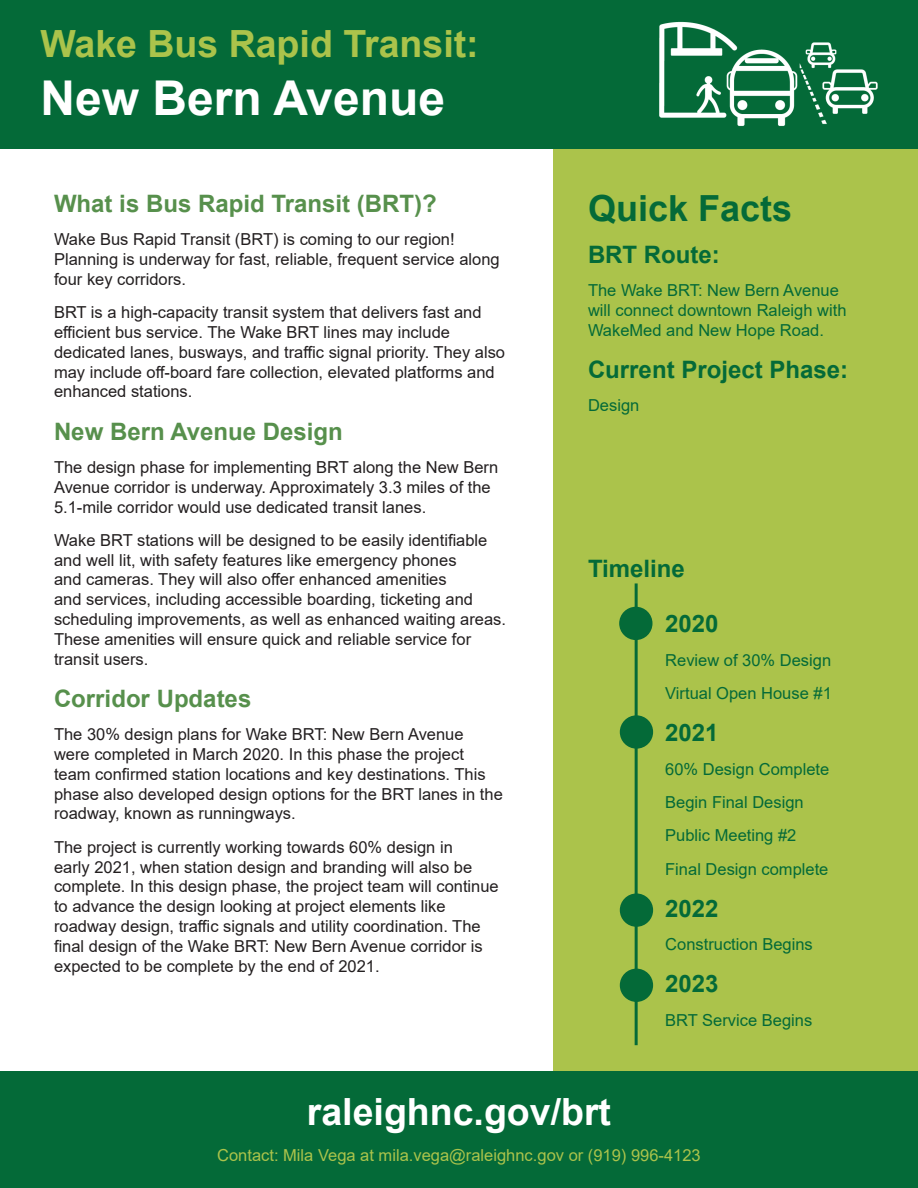
<style>
.page{position:relative;width:918px;height:1188px;background:#fff}
.page>*{position:absolute;margin:0;border:0;box-sizing:border-box;transform-origin:0 0}
.Section{font:700 48px "Arial";color:#fff}
.Section-2{font:700 37.5px "Arial";color:#abc34b}
.t1{font:700 37.5px "Arial";color:#fff}
.t2{font:700 36px "Arial";color:#046a38}
.t3{font:700 24px "Arial";color:#57904c}
.Body{font:700 24px "Arial";color:#046a38}
.Body-2{font:16.5px/19.8px "Arial";color:#231f20}
.Body-3{font:16.5px/19.8px "Arial";color:#046a38}
.t4{font:16.5px "Arial";color:#abc34b}
</style>
<div class="page">
<div style="left:554px;top:0;width:364px;height:1188px;background:#abc34b"></div>
<hr style="left:635px;top:583px;width:3px;height:462px;background:#046a38">
<div style="left:620px;top:608px;width:32px;height:31px;background:#046a38;border-radius:50%"></div>
<div style="left:619px;top:607px;width:33px;height:33px;border:2px solid #046a38;border-radius:50%"></div>
<div style="left:621px;top:716px;width:31px;height:32px;background:#046a38;border-radius:50%"></div>
<div style="left:620px;top:715px;width:33px;height:34px;border:2px solid #046a38;border-radius:50%"></div>
<div style="left:621px;top:894px;width:31px;height:32px;background:#046a38;border-radius:50%"></div>
<div style="left:620px;top:893px;width:33px;height:34px;border:2px solid #046a38;border-radius:50%"></div>
<div style="left:621px;top:969px;width:31px;height:32px;background:#046a38;border-radius:50%"></div>
<div style="left:620px;top:969px;width:33px;height:33px;border:2px solid #046a38;border-radius:50%"></div>
<div style="left:0;top:1071px;width:918px;height:117px;background:#046a38"></div>
<div style="left:0;top:0;width:918px;height:148px;background:#046a38"></div>
<img style="left:640px;top:21px;width:257px;height:128px">
<p class="Section-2" style="left:40px;top:18px;width:440px">Wake Bus Rapid Transit:</p>
<p class="Section" style="left:40px;top:64px;width:406px">New Bern Avenue</p>
<h1 class="t3" style="left:54px;top:187px;width:384px">What is Bus Rapid Transit (BRT)?</h1>
<p class="Body-2" style="left:54px;top:229px;width:447px">Wake Bus Rapid Transit (BRT) is coming to our region!<br>Planning is underway for fast, reliable, frequent service along four key corridors.</p>
<p class="Body-2" style="left:54px;top:302px;width:453px">BRT is a high-capacity transit system that delivers fast and efficient bus service. The Wake BRT lines may include dedicated lanes, busways, and traffic signal priority. They also may include off-board fare collection, elevated platforms and enhanced stations.</p>
<h1 class="t3" style="left:54px;top:414px;width:290px">New Bern Avenue Design</h1>
<p class="Body-2" style="left:54px;top:457px;width:446px">The design phase for implementing BRT along the New Bern<br>Avenue corridor is underway. Approximately 3.3 miles of the<br>5.1-mile corridor would use dedicated transit lanes.</p>
<p class="Body-2" style="left:54px;top:530px;width:454px">Wake BRT stations will be designed to be easily identifiable and well lit, with safety features like emergency phones<br>and cameras. They will also offer enhanced amenities<br>and services, including accessible boarding, ticketing and scheduling improvements, as well as enhanced waiting areas.<br>These amenities will ensure quick and reliable service for transit users.</p>
<h1 class="t3" style="left:54px;top:682px;width:199px">Corridor Updates</h1>
<p class="Body-2" style="left:54px;top:724px;width:450px">The 30% design plans for Wake BRT: New Bern Avenue were completed in March 2020. In this phase the project team confirmed station locations and key destinations. This phase also developed design options for the BRT lanes in the roadway, known as runningways.</p>
<p class="Body-2" style="left:54px;top:837px;width:446px">The project is currently working towards 60% design in<br>early 2021, when station design and branding will also be complete. In this design phase, the project team will continue to advance the design looking at project elements like roadway design, traffic signals and utility coordination. The final design of the Wake BRT: New Bern Avenue corridor is expected to be complete by the end of 2021.</p>
<h1 class="t2" style="left:588px;top:183px;width:206px">Quick Facts</h1>
<h1 class="Body" style="left:588px;top:238px;width:133px">BRT Route:</h1>
<p class="Body-3" style="left:588px;top:280px;width:260px">The Wake BRT: New Bern Avenue will connect downtown Raleigh with<br>WakeMed and New Hope Road.</p>
<p class="Body" style="left:588px;top:353px;width:262px">Current Project Phase:</p>
<p class="Body-3" style="left:588px;top:396px;width:53px">Design</p>
<h1 class="Body" style="left:588px;top:552px;width:98px">Timeline</h1>
<h1 class="Body" style="left:665px;top:607px;width:55px">2020</h1>
<p class="Body-3" style="left:665px;top:650px;width:167px">Review of 30% Design</p>
<p class="Body-3" style="left:665px;top:683px;width:168px">Virtual Open House #1</p>
<h1 class="Body" style="left:665px;top:716px;width:55px">2021</h1>
<p class="Body-3" style="left:665px;top:759px;width:166px">60% Design Complete</p>
<p class="Body-3" style="left:665px;top:792px;width:140px">Begin Final Design</p>
<p class="Body-3" style="left:665px;top:825px;width:133px">Public Meeting #2</p>
<p class="Body-3" style="left:665px;top:859px;width:165px">Final Design complete</p>
<h1 class="Body" style="left:665px;top:892px;width:55px">2022</h1>
<p class="Body-3" style="left:665px;top:934px;width:149px">Construction Begins</p>
<h1 class="Body" style="left:665px;top:967px;width:55px">2023</h1>
<p class="Body-3" style="left:665px;top:1010px;width:149px">BRT Service Begins</p>
<h1 class="t1" style="left:307px;top:1086px;width:306px">raleighnc.gov/brt</h1>
<h1 class="t4" style="left:217px;top:1144px;width:485px">Contact: Mila Vega at mila.vega@raleighnc.gov or (919) 996-4123</h1>
</div>
